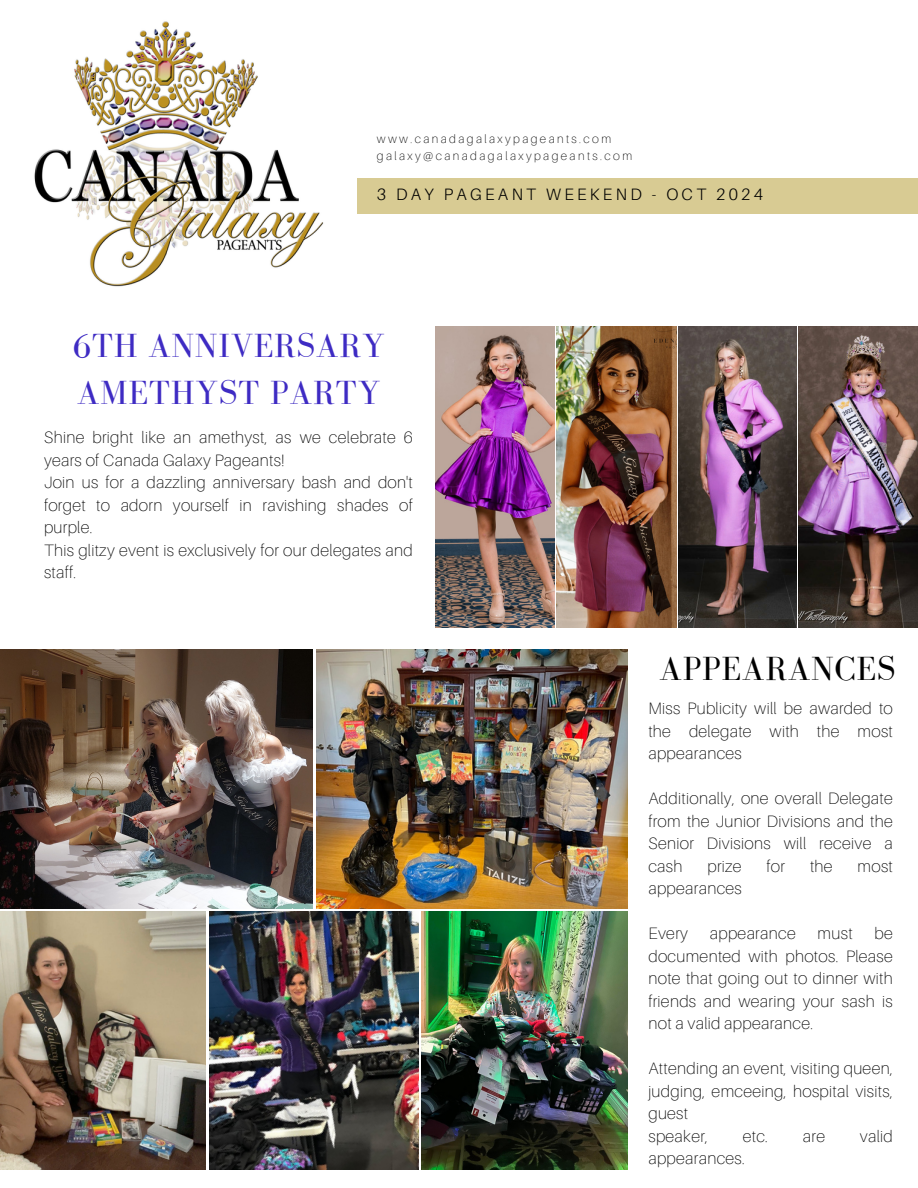
<style>
.page{position:relative;width:918px;height:1188px;background:#fff}
.page>*{position:absolute;margin:0;border:0;box-sizing:border-box;transform-origin:0 0}
.t1{font:34.5px/47.2px "Bodoni FLF";letter-spacing:.02em;color:#3e2bc3}
.t2{font:34.5px "Bodoni FLF";letter-spacing:.02em;color:#000}
.t3{font:100 16.5px/22.5px "Aileron";letter-spacing:.02em;color:#000;text-align:justify}
.t4{font:300 16.5px "Aileron";letter-spacing:.2em;color:#000}
.t5{font:100 12px "Aileron";letter-spacing:.2em;color:#000}
</style>
<div class="page">
<div style="left:358px;top:179px;width:560px;height:35px;background:#d8cb93"></div>
<img style="left:34px;top:21px;width:290px;height:266px">
<img style="left:435px;top:327px;width:120px;height:300px">
<img style="left:557px;top:327px;width:119px;height:300px">
<img style="left:678px;top:327px;width:118px;height:300px">
<img style="left:799px;top:327px;width:119px;height:300px">
<img style="left:0;top:649px;width:313px;height:259px">
<img style="left:316px;top:649px;width:312px;height:259px">
<img style="left:0;top:911px;width:206px;height:258px">
<img style="left:209px;top:911px;width:209px;height:258px">
<img style="left:422px;top:911px;width:206px;height:258px">
<p class="t5" style="left:377px;top:132px;width:236px">www.canadagalaxypageants.com</p>
<p class="t5" style="left:377px;top:148px;width:257px">galaxy@canadagalaxypageants.com</p>
<p class="t4" style="left:377px;top:184px;width:388px">3 DAY PAGEANT WEEKEND - OCT 2024</p>
<p class="t1" style="left:73px;top:322px;width:314px">6TH ANNIVERSARY<br>AMETHYST PARTY</p>
<p class="t3" style="left:44px;top:426px;width:370px">Shine bright like an amethyst, as we celebrate 6 years of Canada Galaxy Pageants!</p>
<p class="t3" style="left:44px;top:471px;width:370px">Join us for a dazzling anniversary bash and don't forget to adorn yourself in ravishing shades of purple.</p>
<p class="t3" style="left:44px;top:538px;width:370px">This glitzy event is exclusively for our delegates and staff.</p>
<p class="t2" style="left:659px;top:649px;width:238px">APPEARANCES</p>
<p class="t3" style="left:648px;top:697px;width:246px">Miss Publicity will be awarded to the delegate with the most appearances</p>
<p class="t3" style="left:648px;top:787px;width:246px">Additionally, one overall Delegate from the Junior Divisions and the Senior Divisions will receive a cash</p>
<p class="t3" style="left:707px;top:854px;width:36px">prize</p>
<p class="t3" style="left:767px;top:854px;width:20px">for</p>
<p class="t3" style="left:810px;top:854px;width:24px">the</p>
<p class="t3" style="left:858px;top:854px;width:37px">most</p>
<p class="t3" style="left:648px;top:877px;width:95px">appearances</p>
<p class="t3" style="left:648px;top:922px;width:41px">Every</p>
<p class="t3" style="left:710px;top:922px;width:87px">appearance</p>
<p class="t3" style="left:818px;top:922px;width:36px">must</p>
<p class="t3" style="left:648px;top:922px;width:246px;text-indent:226px">be documented with photos. Please note that going out to dinner with friends and wearing your sash is not a valid appearance.</p>
<p class="t3" style="left:648px;top:1057px;width:246px">Attending an event, visiting queen, judging, emceeing, hospital visits, guest</p>
<p class="t3" style="left:648px;top:1124px;width:61px">speaker,</p>
<p class="t3" style="left:743px;top:1124px;width:27px">etc.</p>
<p class="t3" style="left:803px;top:1124px;width:24px">are</p>
<p class="t3" style="left:860px;top:1124px;width:34px">valid</p>
<p class="t3" style="left:648px;top:1147px;width:98px">appearances.</p>
</div>
